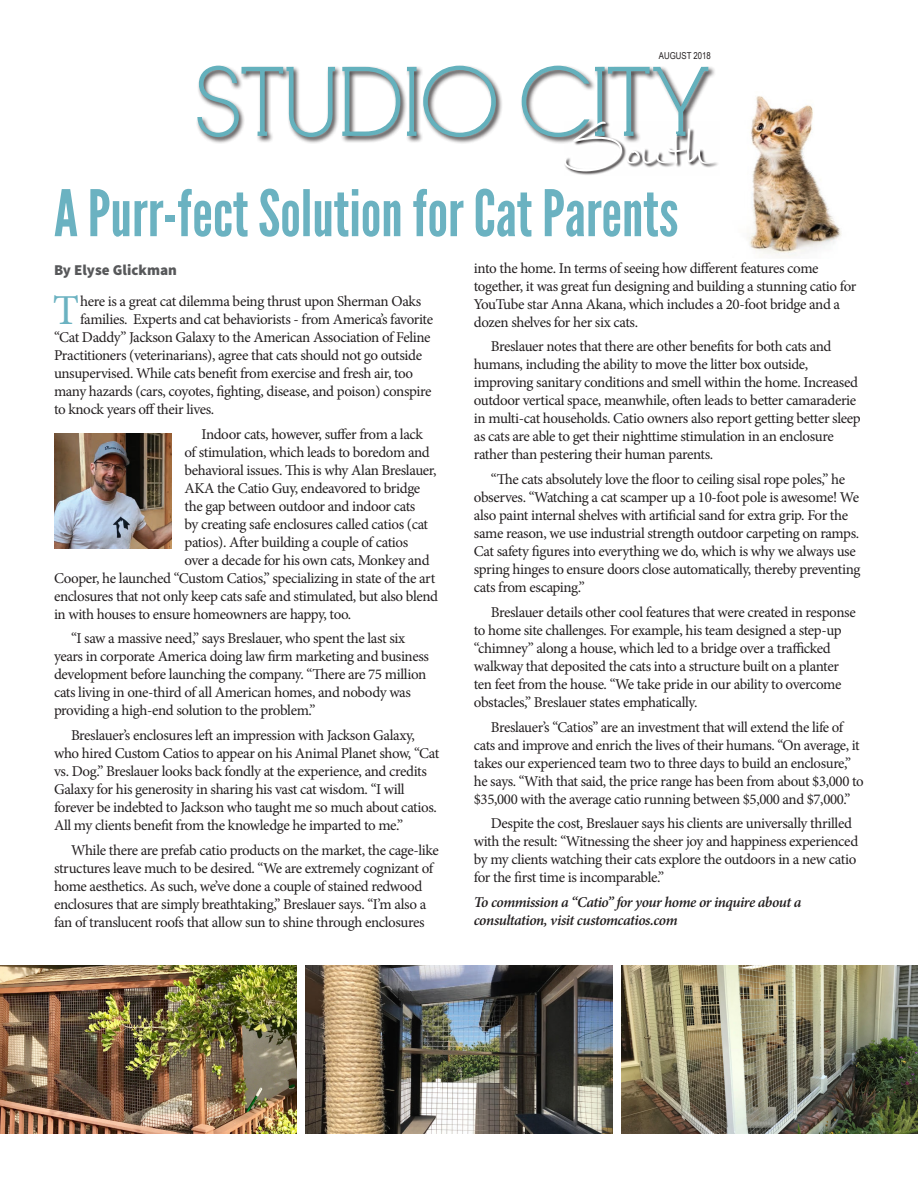
<style>
.page{position:relative;width:918px;height:1188px;background:#fff}
.page>*{position:absolute;margin:0;border:0;box-sizing:border-box;transform-origin:0 0}
.t1{font:94.95px "Mathilde";color:#fff}
.t2{font:90.75px "RNS Camelia";color:#64b1bd}
.t3{font:64.05px "League Gothic";color:#6bb2c1}
.t4{font:42.75px "Minion Pro";color:#6bb2c1}
.t5{font:15px/18px "Minion Pro";letter-spacing:-.025em;color:#231f20}
.t6{font:italic 600 15px/18px "Minion Pro";letter-spacing:-.03em;color:#231f20}
.t7{font:900 15px "Source Sans Pro";color:#57585a}
.t8{font:9.6px "Arial Narrow";color:#231f20}
</style>
<div class="page">
<div style="left:196px;top:64px;width:520px;height:80px;background:#231f20;opacity:.86"></div>
<svg style="left:196px;top:65px;width:301px;height:73px"></svg>
<svg style="left:521px;top:65px;width:188px;height:73px"></svg>
<svg style="left:564px;top:122px;width:154px;height:53px"></svg>
<img style="left:0;top:965px;width:297px;height:168px">
<img style="left:306px;top:965px;width:306px;height:168px">
<img style="left:621px;top:965px;width:297px;height:168px">
<img style="left:747px;top:96px;width:95px;height:162px">
<img style="left:54px;top:434px;width:117px;height:115px">
<p class="t8" style="left:659px;top:50px;width:53px">AUGUST 2018</p>
<h2 class="t2" style="left:194px;top:49px;width:514px">STUDIO CITY</h2>
<h1 class="t1" style="left:562px;top:75px;width:149px">South</h1>
<h3 class="t3" style="left:54px;top:177px;width:626px">A Purr-fect Solution for Cat Parents</h3>
<p class="t7" style="left:54px;top:261px;width:124px">By Elyse Glickman</p>
<p class="t5" style="left:474px;top:259px;width:384px">into the home. In terms of seeing how different features come together, it was great fun designing and building a stunning catio for YouTube star Anna Akana, which includes a 20-foot bridge and a dozen shelves for her six cats.</p>
<p class="t5" style="left:474px;top:338px;width:388px;text-indent:17px">Breslauer notes that there are other benefits for both cats and humans, including the ability to move the litter box outside, improving sanitary conditions and smell within the home. Increased outdoor vertical space, meanwhile, often leads to better camaraderie in multi-cat households. Catio owners also report getting better sleep as cats are able to get their nighttime stimulation in an enclosure rather than pestering their human parents.</p>
<p class="t5" style="left:474px;top:471px;width:388px;text-indent:17px">“The cats absolutely love the floor to ceiling sisal rope poles,” he observes. “Watching a cat scamper up a 10-foot pole is awesome! We also paint internal shelves with artificial sand for extra grip. For the same reason, we use industrial strength outdoor carpeting on ramps.<br>Cat safety figures into everything we do, which is why we always use spring hinges to ensure doors close automatically, thereby preventing cats from escaping.”</p>
<p class="t5" style="left:474px;top:603px;width:383px;text-indent:17px">Breslauer details other cool features that were created in response to home site challenges. For example, his team designed a step-up “chimney” along a house, which led to a bridge over a trafficked walkway that deposited the cats into a structure built on a planter ten feet from the house. “We take pride in our ability to overcome obstacles,” Breslauer states emphatically.</p>
<p class="t5" style="left:474px;top:718px;width:391px;text-indent:17px">Breslauer’s “Catios” are an investment that will extend the life of cats and improve and enrich the lives of their humans. “On average, it takes our experienced team two to three days to build an enclosure,” he says. “With that said, the price range has been from about $3,000 to $35,000 with the average catio running between $5,000 and $7,000.”</p>
<p class="t5" style="left:474px;top:815px;width:386px;text-indent:17px">Despite the cost, Breslauer says his clients are universally thrilled with the result: “Witnessing the sheer joy and happiness experienced by my clients watching their cats explore the outdoors in a new catio for the first time is incomparable.”</p>
<p class="t6" style="left:474px;top:893px;width:329px">To commission a “Catio” for your home or inquire about a consultation, visit customcatios.com</p>
<h3 class="t4" style="left:53px;top:282px;width:28px">T</h3>
<p class="t5" style="left:80px;top:292px;width:342px">here is a great cat dilemma being thrust upon Sherman Oaks</p>
<p class="t5" style="left:80px;top:310px;width:354px">families. Experts and cat behaviorists - from America’s favorite</p>
<p class="t5" style="left:54px;top:328px;width:378px">“Cat Daddy” Jackson Galaxy to the American Association of Feline</p>
<p class="t5" style="left:54px;top:346px;width:370px">Practitioners (veterinarians), agree that cats should not go outside</p>
<p class="t5" style="left:54px;top:364px;width:361px">unsupervised. While cats benefit from exercise and fresh air, too</p>
<p class="t5" style="left:54px;top:382px;width:379px">many hazards (cars, coyotes, fighting, disease, and poison) conspire</p>
<p class="t5" style="left:54px;top:400px;width:162px">to knock years off their lives.</p>
<p class="t5" style="left:202px;top:425px;width:223px">Indoor cats, however, suffer from a lack</p>
<p class="t5" style="left:184px;top:443px;width:247px">of stimulation, which leads to boredom and</p>
<p class="t5" style="left:184px;top:461px;width:254px">behavioral issues. This is why Alan Breslauer,</p>
<p class="t5" style="left:184px;top:479px;width:237px">AKA the Catio Guy, endeavored to bridge</p>
<p class="t5" style="left:184px;top:497px;width:232px">the gap between outdoor and indoor cats</p>
<p class="t5" style="left:184px;top:515px;width:245px">by creating safe enclosures called catios (cat</p>
<p class="t5" style="left:184px;top:533px;width:225px">patios). After building a couple of catios</p>
<p class="t5" style="left:184px;top:551px;width:247px">over a decade for his own cats, Monkey and</p>
<p class="t5" style="left:54px;top:569px;width:383px">Cooper, he launched “Custom Catios,” specializing in state of the art</p>
<p class="t5" style="left:54px;top:587px;width:386px">enclosures that not only keep cats safe and stimulated, but also blend</p>
<p class="t5" style="left:54px;top:605px;width:299px">in with houses to ensure homeowners are happy, too.</p>
<p class="t5" style="left:54px;top:630px;width:376px;text-indent:17px">“I saw a massive need,” says Breslauer, who spent the last six years in corporate America doing law firm marketing and business development before launching the company. “There are 75 million cats living in one-third of all American homes, and nobody was providing a high-end solution to the problem.”</p>
<p class="t5" style="left:54px;top:726px;width:387px;text-indent:17px">Breslauer’s enclosures left an impression with Jackson Galaxy, who hired Custom Catios to appear on his Animal Planet show, “Cat vs. Dog.” Breslauer looks back fondly at the experience, and credits Galaxy for his generosity in sharing his vast cat wisdom. “I will forever be indebted to Jackson who taught me so much about catios.<br>All my clients benefit from the knowledge he imparted to me.”</p>
<p class="t5" style="left:54px;top:841px;width:386px;text-indent:17px">While there are prefab catio products on the market, the cage-like structures leave much to be desired. “We are extremely cognizant of home aesthetics. As such, we’ve done a couple of stained redwood enclosures that are simply breathtaking,” Breslauer says. “I’m also a fan of translucent roofs that allow sun to shine through enclosures</p>
</div>
